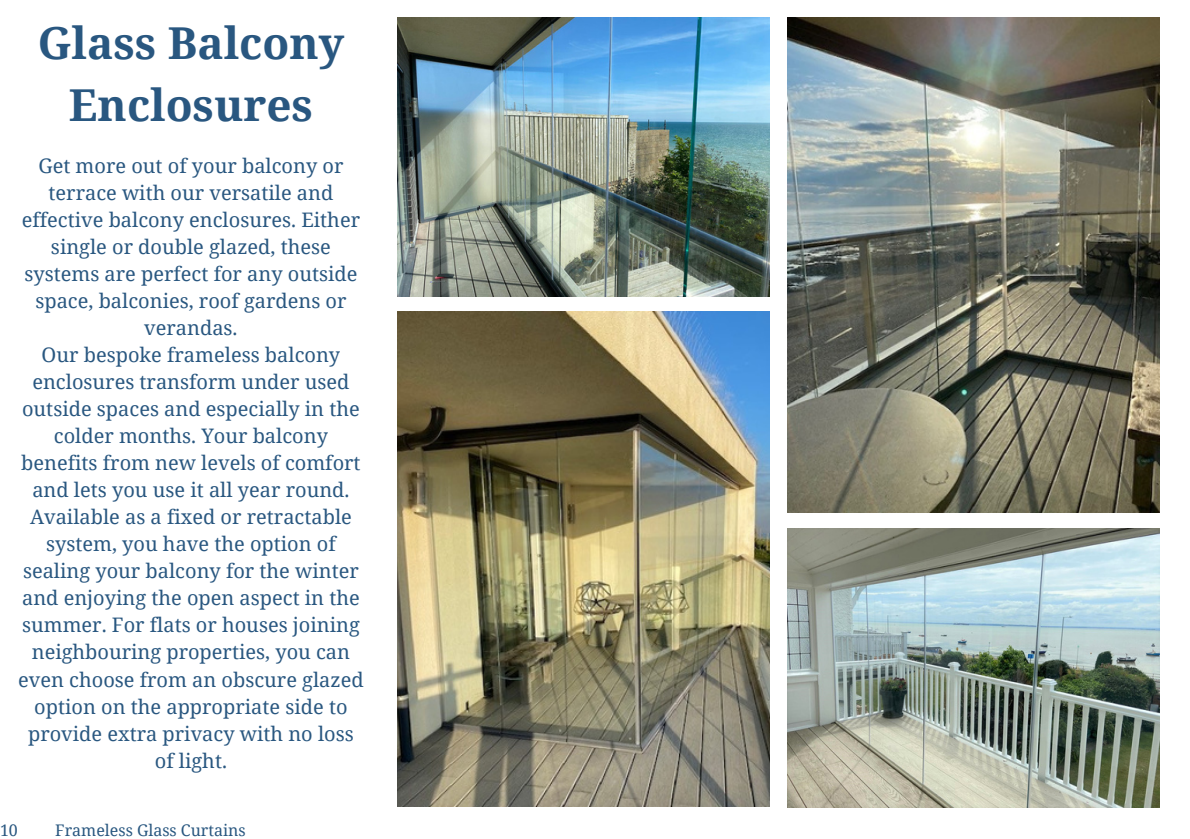
<style>
.page{position:relative;width:1190px;height:839px;background:#fff}
.page>*{position:absolute;margin:0;border:0;box-sizing:border-box;transform-origin:0 0}
.t1{font:700 44px/61.6px "Noto Serif";color:#295780;text-align:center}
.t2{font:20px/27px "Noto Serif";color:#295780;text-align:center}
.t3{font:16px "Noto Serif";color:#295780}
</style>
<div class="page">
<img style="left:788px;top:528px;width:372px;height:279px">
<img style="left:788px;top:17px;width:372px;height:495px">
<img style="left:398px;top:17px;width:372px;height:279px">
<img style="left:398px;top:311px;width:372px;height:495px">
<p class="t1" style="left:38px;top:11px;width:308px">Glass Balcony<br>Enclosures</p>
<p class="t2" style="left:18px;top:152px;width:347px">Get more out of your balcony or terrace with our versatile and effective balcony enclosures. Either single or double glazed, these systems are perfect for any outside space, balconies, roof gardens or verandas.<br>Our bespoke frameless balcony enclosures transform under used outside spaces and especially in the colder months. Your balcony benefits from new levels of comfort and lets you use it all year round.<br>Available as a fixed or retractable system, you have the option of sealing your balcony for the winter and enjoying the open aspect in the summer. For flats or houses joining neighbouring properties, you can even choose from an obscure glazed option on the appropriate side to provide extra privacy with no loss of light.</p>
<p class="t3" style="left:0;top:818px;width:19px">10</p>
<p class="t3" style="left:55px;top:818px;width:192px">Frameless Glass Curtains</p>
</div>
